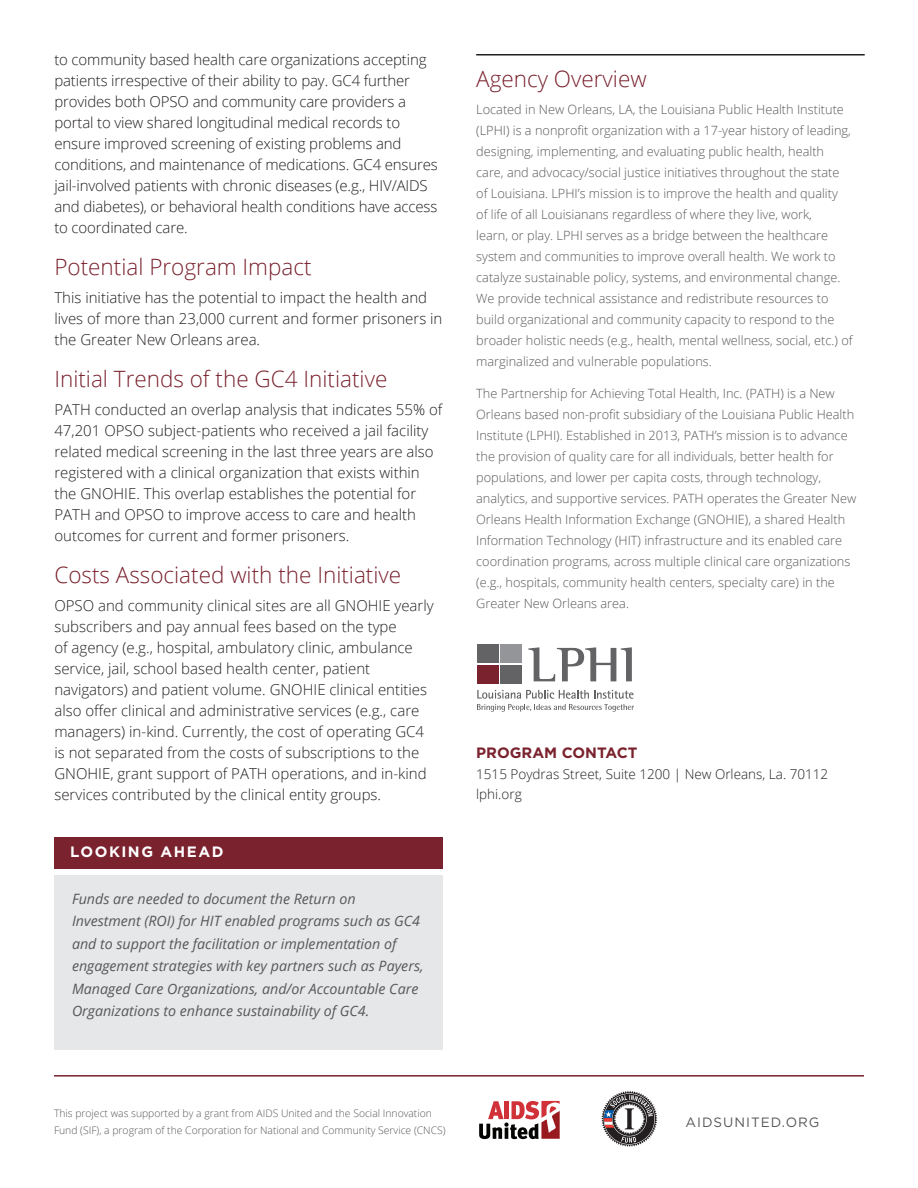
<style>
.page{position:relative;width:918px;height:1188px;background:#fff}
.page>*{position:absolute;margin:0;border:0;box-sizing:border-box;transform-origin:0 0}
.t1{font:300 22.5px "Open Sans";color:#7a222e}
.t2{font:300 15px/21px "Open Sans";color:#231f20}
.t3{font:700 15px "Gotham";color:#7a222e}
.t4{font:700 15px "Gotham";color:#fff}
.t5{font:italic 14.25px/22.5px "Open Sans";color:#57585a}
.t6{font:300 13.5px/19.5px "Open Sans";color:#231f20}
.t7{font:13.5px "Gotham";letter-spacing:.075em;color:#57585a}
.t8{font:300 12.75px/21px "Open Sans";color:#57585a}
.t9{font:300 10.35px/16.2px "Open Sans";color:#57585a}
</style>
<div class="page">
<hr style="left:54px;top:1075px;width:810px;height:2px;background:#7a222e">
<hr style="left:476px;top:54px;width:389px;height:2px;background:#231f20">
<svg style="left:528px;top:647px;width:104px;height:34px"></svg>
<svg style="left:477px;top:690px;width:157px;height:22px"></svg>
<div style="left:477px;top:645px;width:22px;height:18px;background:#636366"></div>
<div style="left:500px;top:644px;width:22px;height:19px;background:#939598"></div>
<div style="left:477px;top:665px;width:22px;height:19px;background:#7a222e"></div>
<div style="left:500px;top:665px;width:22px;height:19px;background:#636366"></div>
<div style="left:54px;top:837px;width:388px;height:32px;background:#7a222e"></div>
<div style="left:54px;top:875px;width:388px;height:175px;background:#e6e7e9"></div>
<svg style="left:601px;top:1091px;width:57px;height:56px"></svg>
<svg style="left:479px;top:1101px;width:81px;height:38px"></svg>
<p class="t2" style="left:54px;top:49px;width:385px">to community based health care organizations accepting patients irrespective of their ability to pay. GC4 further provides both OPSO and community care providers a portal to view shared longitudinal medical records to ensure improved screening of existing problems and conditions, and maintenance of medications. GC4 ensures jail-involved patients with chronic diseases (e.g., HIV/AIDS and diabetes), or behavioral health conditions have access to coordinated care.</p>
<h1 class="t1" style="left:54px;top:252px;width:259px">Potential Program Impact</h1>
<p class="t2" style="left:54px;top:287px;width:390px">This initiative has the potential to impact the health and lives of more than 23,000 current and former prisoners in the Greater New Orleans area.</p>
<h1 class="t1" style="left:54px;top:364px;width:335px">Initial Trends of the GC4 Initiative</h1>
<p class="t2" style="left:54px;top:399px;width:389px">PATH conducted an overlap analysis that indicates 55% of 47,201 OPSO subject-patients who received a jail facility related medical screening in the last three years are also registered with a clinical organization that exists within the GNOHIE. This overlap establishes the potential for PATH and OPSO to improve access to care and health outcomes for current and former prisoners.</p>
<h1 class="t1" style="left:54px;top:559px;width:348px">Costs Associated with the Initiative</h1>
<p class="t2" style="left:54px;top:594px;width:381px">OPSO and community clinical sites are all GNOHIE yearly subscribers and pay annual fees based on the type<br>of agency (e.g., hospital, ambulatory clinic, ambulance service, jail, school based health center, patient navigators) and patient volume. GNOHIE clinical entities also offer clinical and administrative services (e.g., care managers) in-kind. Currently, the cost of operating GC4 is not separated from the costs of subscriptions to the GNOHIE, grant support of PATH operations, and in-kind services contributed by the clinical entity groups.</p>
<p class="t4" style="left:70px;top:842px;width:13px">LOO</p>
<p class="t4" style="left:109px;top:842px;width:103px">KING AH EAD</p>
<p class="t5" style="left:72px;top:887px;width:353px">Funds are needed to document the Return on Investment (ROI) for HIT enabled programs such as GC4 and to support the facilitation or implementation of engagement strategies with key partners such as Payers, Managed Care Organizations, and/or Accountable Care Organizations to enhance sustainability of GC4.</p>
<h1 class="t1" style="left:476px;top:63px;width:172px">Agency Overview</h1>
<p class="t8" style="left:476px;top:99px;width:378px">Located in New Orleans, LA, the Louisiana Public Health Institute (LPHI) is a nonprofit organization with a 17-year history of leading, designing, implementing, and evaluating public health, health care, and advocacy/social justice initiatives throughout the state of Louisiana. LPHI’s mission is to improve the health and quality<br>of life of all Louisianans regardless of where they live, work,<br>learn, or play. LPHI serves as a bridge between the healthcare system and communities to improve overall health. We work to catalyze sustainable policy, systems, and environmental change.<br>We provide technical assistance and redistribute resources to build organizational and community capacity to respond to the broader holistic needs (e.g., health, mental wellness, social, etc.) of marginalized and vulnerable populations.</p>
<p class="t8" style="left:476px;top:382px;width:382px">The Partnership for Achieving Total Health, Inc. (PATH) is a New Orleans based non-profit subsidiary of the Louisiana Public Health Institute (LPHI). Established in 2013, PATH’s mission is to advance the provision of quality care for all individuals, better health for populations, and lower per capita costs, through technology, analytics, and supportive services. PATH operates the Greater New Orleans Health Information Exchange (GNOHIE), a shared Health Information Technology (HIT) infrastructure and its enabled care coordination programs, across multiple clinical care organizations (e.g., hospitals, community health centers, specialty care) in the Greater New Orleans area.</p>
<p class="t3" style="left:476px;top:743px;width:163px">PROGRAM CONTACT</p>
<p class="t6" style="left:476px;top:764px;width:354px">1515 Poydras Street, Suite 1200 | New Orleans, La. 70112 lphi.org</p>
<p class="t9" style="left:54px;top:1105px;width:393px">This project was supported by a grant from AIDS United and the Social Innovation<br>Fund (SIF), a program of the Corporation for National and Community Service (CNCS)</p>
<p class="t7" style="left:686px;top:1113px;width:136px">AIDSUNITED.ORG</p>
</div>
